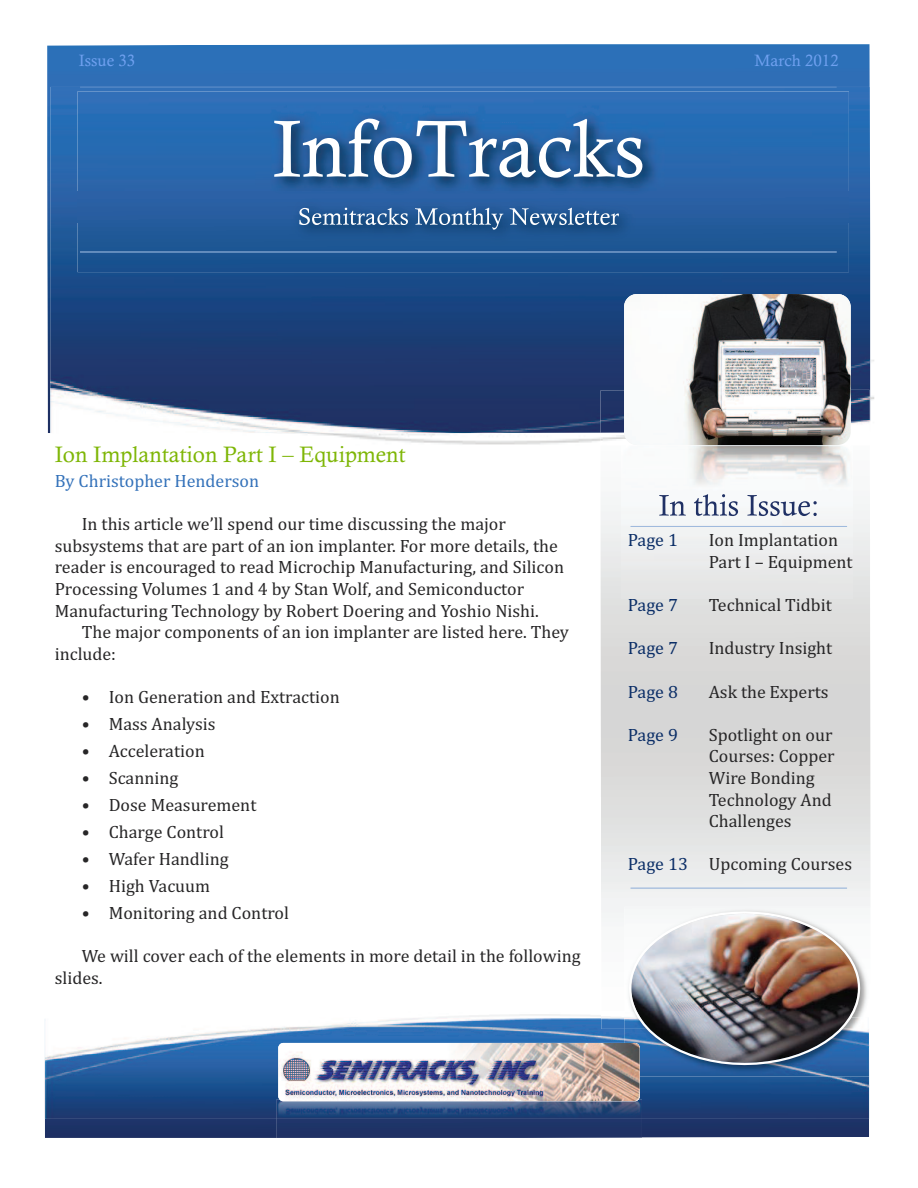
<style>
.page{position:relative;width:918px;height:1188px;background:#fff}
.page>*{position:absolute;margin:0;border:0;box-sizing:border-box;transform-origin:0 0}
.t1{font:22.5px "Calisto";color:#7eb606}
.t2{font:18px/21.6px "Cambria";color:#272627}
.t3{font:18px "Cambria";color:#0b2e67}
.t4{font:18px "Cambria";color:#3472ba}
.t5{font:16.5px "Calisto";color:#6fa0ef}
.s1{color:#0b2e67}
</style>
<div class="page">
<div style="left:45px;top:1119px;width:824px;height:19px;background:#1d3265"></div>
<img style="left:45px;top:1017px;width:824px;height:102px">
<img style="left:47px;top:44px;width:823px;height:389px">
<img style="left:870px;top:197px;width:4px;height:224px">
<img style="left:50px;top:87px;width:820px;height:346px">
<img style="left:601px;top:390px;width:269px;height:43px">
<img style="left:624px;top:907px;width:247px;height:110px">
<img style="left:624px;top:1017px;width:246px;height:59px">
<img style="left:629px;top:911px;width:231px;height:154px">
<img style="left:624px;top:294px;width:227px;height:151px">
<div style="left:276px;top:1119px;width:366px;height:19px;background:#1f3467"></div>
<img style="left:278px;top:1043px;width:362px;height:58px;border-radius:5px">
<svg style="left:80px;top:87px;width:757px;height:1px"></svg>
<svg style="left:630px;top:526px;width:217px;height:1px"></svg>
<hr style="left:630px;top:888px;width:217px;height:1px;background:#759dd2">
<img style="left:77px;top:91px;width:772px;height:101px">
<svg style="left:274px;top:119px;width:368px;height:59px"></svg>
<img style="left:77px;top:222px;width:772px;height:50px">
<img style="left:80px;top:252px;width:757px;height:1px">
<div style="left:77px;top:192px;width:772px;height:30px;background:#295fa2"></div>
<svg style="left:299px;top:208px;width:109px;height:17px;background:#5980ac"></svg>
<svg style="left:415px;top:208px;width:88px;height:22px;background:#4c76a2"></svg>
<svg style="left:510px;top:208px;width:109px;height:17px;background:#577eaa"></svg>
<svg style="left:659px;top:495px;width:27px;height:21px"></svg>
<svg style="left:694px;top:494px;width:44px;height:22px"></svg>
<svg style="left:747px;top:495px;width:70px;height:21px"></svg>
<p class="t5" style="left:79px;top:50px;width:58px">Issue 33</p>
<p class="t5" style="left:755px;top:50px;width:86px">March 2012</p>
<p class="t1" style="left:55px;top:441px;width:352px">Ion Implantation Part I – Equipment</p>
<p class="t4" style="left:55px;top:470px;width:206px">By Christopher Henderson</p>
<p class="t2" style="left:55px;top:513px;width:511px;text-indent:27px">In this article we’ll spend our time discussing the major subsystems that are part of an ion implanter. For more details, the reader is encouraged to read Microchip Manufacturing, and Silicon Processing Volumes 1 and 4 by Stan Wolf, and Semiconductor Manufacturing Technology by Robert Doering and Yoshio Nishi.</p>
<p class="t2" style="left:55px;top:621px;width:516px;text-indent:27px">The major components of an ion implanter are listed here. They include:</p>
<p class="t2" style="left:82px;top:686px;width:260px">• Ion Generation and Extraction</p>
<p class="t2" style="left:82px;top:713px;width:135px">• Mass Analysis</p>
<p class="t2" style="left:82px;top:740px;width:125px">• Acceleration</p>
<p class="t2" style="left:82px;top:767px;width:98px">• Scanning</p>
<p class="t2" style="left:82px;top:794px;width:176px">• Dose Measurement</p>
<p class="t2" style="left:82px;top:821px;width:144px">• Charge Control</p>
<p class="t2" style="left:82px;top:848px;width:149px">• Wafer Handling</p>
<p class="t2" style="left:82px;top:875px;width:130px">• High Vacuum</p>
<p class="t2" style="left:82px;top:902px;width:209px">• Monitoring and Control</p>
<p class="t2" style="left:55px;top:945px;width:527px;text-indent:27px">We will cover each of the elements in more detail in the following slides.</p>
<p class="t3" style="left:628px;top:530px;width:52px">Page 1</p>
<p class="t2" style="left:709px;top:529px;width:145px">Ion Implantation<br>Part I – Equipment</p>
<p class="t3" style="left:628px;top:594px;width:52px">Page 7</p>
<p class="t2" style="left:709px;top:594px;width:125px">Technical Tidbit</p>
<p class="t3" style="left:628px;top:638px;width:52px">Page 7</p>
<p class="t2" style="left:709px;top:637px;width:125px">Industry Insight</p>
<p class="t3" style="left:628px;top:681px;width:52px">Page 8</p>
<p class="t2" style="left:709px;top:681px;width:121px">Ask the Experts</p>
<p class="t3" style="left:628px;top:724px;width:52px">Page 9</p>
<p class="t2" style="left:709px;top:724px;width:127px">Spotlight on our<br>Courses: Copper<br>Wire Bonding<br>Technology And<br>Challenges</p>
<p class="t2" style="left:628px;top:853px;width:226px"><span class="s1">Page 13</span> Upcoming Courses</p>
</div>
